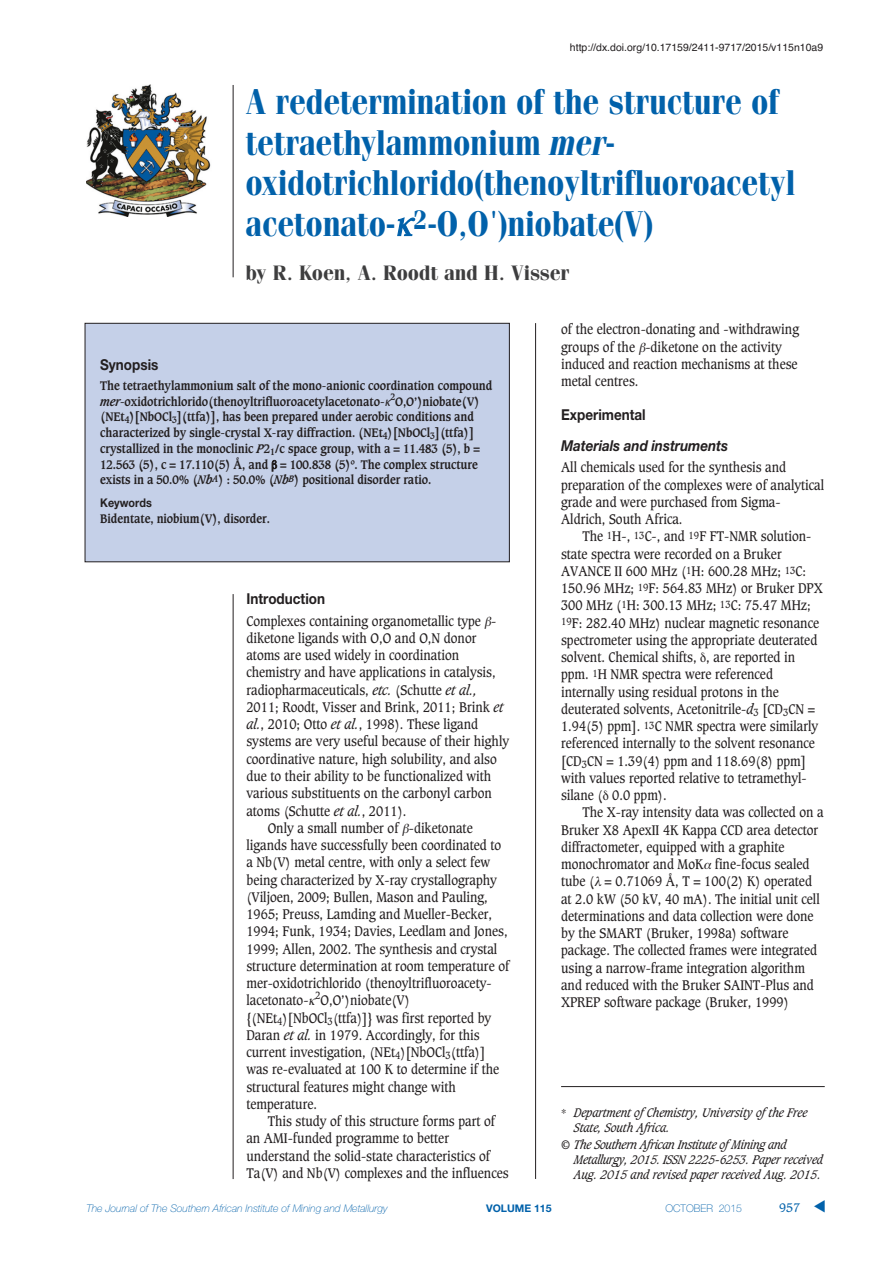
<style>
.page{position:relative;width:893px;height:1263px;background:#fff}
.page>*{position:absolute;margin:0;border:0;box-sizing:border-box;transform-origin:0 0}
.t1{font:36px/40.5px "Cg Fenice Bd";letter-spacing:-.005em;color:#0161aa;scale:.9 1}
.t2{font:21px "Cg Fenice Bd";letter-spacing:-.005em;color:#3e3e3f}
.t3{font:700 15px "Helvetica Neue";color:#231f20;scale:.9 1}
.t4{font:italic 700 15px "Helvetica Neue";letter-spacing:-.005em;color:#231f20;scale:.9 1}
.t5{font:13.5px/17.2px "Caxton";color:#231f20;scale:.9 1}
.t6{font:700 12px/15.8px "Caxton";letter-spacing:-.005em;color:#231f20;scale:.9 1}
.t7{font:italic 12px/15px "Caxton";letter-spacing:-.025em;color:#231f20;scale:.9 1}
.t8{font:italic 12px/15px "Caxton";letter-spacing:-.005em;color:#231f20;scale:.9 1}
.t9{font:700 12px "Helvetica Neue";color:#231f20;scale:.9 1}
.t10{font:12px "Caxton";color:#0161aa}
.t11{font:italic 100 10.5px "Helvetica Neue";color:#0161aa}
.t12{font:10.5px "Helvetica";color:#231f20}
.t13{font:100 10.5px "Helvetica Neue";color:#0161aa}
.t14{font:700 10.5px "Helvetica Neue";color:#0161aa}
.t15{font:10.2px "Caxton";color:#231f20;scale:.9 1}
.t16{font:700 9px "Caxton";color:#231f20;scale:.9 1}
.s1{font-family:"Cg Fenice Bd It"}
.s2{font-style:italic}
.s3{font-family:"Lucida Grande";font-weight:400;font-style:italic}
.s4{font-family:"Times";font-style:normal}
</style>
<div class="page">
<hr style="left:233px;top:85px;width:1px;height:192px;background:#231f20">
<hr style="left:233px;top:594px;width:1px;height:585px;background:#231f20">
<div style="left:85px;top:323px;width:424px;height:239px;background:#c5d0e8"></div>
<div style="left:85px;top:323px;width:425px;height:239px;border:1px solid #231f20"></div>
<hr style="left:561px;top:1086px;width:264px;height:1px;background:#231f20">
<hr style="left:535px;top:323px;width:1px;height:856px;background:#231f20">
<img style="left:87px;top:84px;width:124px;height:132px">
<p class="t12" style="left:570px;top:43px;width:255px">http://dx.doi.org/10.17159/2411-9717/2015/v115n10a9</p>
<h1 class="t1" style="left:245px;top:85px;width:612px">A redetermination of the structure of tetraethylammonium <span class="s1">mer&shy;</span>oxidotrichlorido(thenoyltrifluoroacetyl acetonato- <sup>2</sup>-O,O')niobate(V)</h1>
<h2 class="t2" style="left:245px;top:265px;width:325px">by R. Koen, A. Roodt and H. Visser</h2>
<p class="t3" style="left:100px;top:359px;width:66px">Synopsis</p>
<p class="t6" style="left:100px;top:379px;width:437px">The tetraethylammonium salt of the mono-anionic coordination compound <span class="s2">mer</span>-oxidotrichlorido(thenoyltrifluoroacetylacetonato-<span class="s3">κ</span> O,O’)niobate(V)</p>
<p class="t16" style="left:390px;top:392px;width:7px">2</p>
<p class="t6" style="left:100px;top:410px;width:423px">(NEt<sub>4</sub>)[NbOCl<sub>3</sub>](ttfa)], has been prepared under aerobic conditions and characterized by single-crystal X-ray diffraction. (NEt<sub>4</sub>)[NbOCl<sub>3</sub>](ttfa)] crystallized in the monoclinic <span class="s2">P</span>2<sub>1</sub>/c space group, with a = 11.483 (5), b = 12.563 (5), c = 17.110(5) Å, and = 100.838 (5)º. The complex structure exists in a 50.0% (<span class="s2">Nb</span><sup>A</sup>) : 50.0% (<span class="s2">Nb</span><sup>B</sup>) positional disorder ratio.</p>
<p class="t9" style="left:100px;top:498px;width:59px">Keywords</p>
<p class="t6" style="left:100px;top:512px;width:190px">Bidentate, niobium(V), disorder.</p>
<p class="t3" style="left:246px;top:593px;width:89px">Introduction</p>
<p class="t5" style="left:246px;top:613px;width:279px">Complexes containing organometallic type -</p>
<p class="t5" style="left:246px;top:630px;width:257px">diketone ligands with O,O and O,N donor</p>
<p class="t5" style="left:246px;top:648px;width:238px">atoms are used widely in coordination</p>
<p class="t5" style="left:246px;top:665px;width:278px">chemistry and have applications in catalysis,</p>
<p class="t5" style="left:246px;top:682px;width:258px">radiopharmaceuticals, <span class="s2">etc.</span> (Schutte <span class="s2">et al.,</span></p>
<p class="t5" style="left:246px;top:699px;width:287px">2011; Roodt, Visser and Brink, 2011; Brink <span class="s2">et</span></p>
<p class="t5" style="left:246px;top:717px;width:259px"><span class="s2">al.</span>, 2010; Otto <span class="s2">et al.</span>, 1998). These ligand</p>
<p class="t5" style="left:246px;top:734px;width:293px">systems are very useful because of their highly</p>
<p class="t5" style="left:246px;top:751px;width:280px">coordinative nature, high solubility, and also</p>
<p class="t5" style="left:246px;top:768px;width:274px">due to their ability to be functionalized with</p>
<p class="t5" style="left:246px;top:786px;width:274px">various substituents on the carbonyl carbon</p>
<p class="t5" style="left:246px;top:803px;width:179px">atoms (Schutte <span class="s2">et al.</span>, 2011).</p>
<p class="t5" style="left:268px;top:820px;width:229px">Only a small number of -diketonate</p>
<p class="t5" style="left:246px;top:837px;width:285px">ligands have successfully been coordinated to</p>
<p class="t5" style="left:246px;top:855px;width:272px">a Nb(V) metal centre, with only a select few</p>
<p class="t5" style="left:246px;top:872px;width:280px">being characterized by X-ray crystallography</p>
<p class="t5" style="left:246px;top:889px;width:270px">(Viljoen, 2009; Bullen, Mason and Pauling,</p>
<p class="t5" style="left:246px;top:906px;width:274px">1965; Preuss, Lamding and Mueller-Becker,</p>
<p class="t5" style="left:246px;top:924px;width:292px">1994; Funk, 1934; Davies, Leedlam and Jones,</p>
<p class="t5" style="left:246px;top:941px;width:280px">1999; Allen, 2002. The synthesis and crystal</p>
<p class="t5" style="left:246px;top:958px;width:294px">structure determination at room temperature of</p>
<p class="t5" style="left:246px;top:975px;width:274px">mer-oxidotrichlorido (thenoyltrifluoroacety-</p>
<p class="t5" style="left:246px;top:993px;width:70px">lacetonato-</p>
<p class="t15" style="left:315px;top:990px;width:8px">2</p>
<p class="t5" style="left:246px;top:993px;width:282px;text-indent:74px">O,O’)niobate(V) {(NEt<sub>4</sub>)[NbOCl<sub>3</sub>(ttfa)]} was first reported by Daran <span class="s2">et al.</span> in 1979. Accordingly, for this current investigation, (NEt<sub>4</sub>)[NbOCl<sub>3</sub>(ttfa)] was re-evaluated at 100 K to determine if the structural features might change with temperature.</p>
<p class="t5" style="left:246px;top:1113px;width:293px;text-indent:21px">This study of this structure forms part of an AMI-funded programme to better understand the solid-state characteristics of Ta(V) and Nb(V) complexes and the influences</p>
<p class="t5" style="left:561px;top:322px;width:266px">of the electron-donating and -withdrawing groups of the -diketone on the activity induced and reaction mechanisms at these metal centres.</p>
<p class="t3" style="left:561px;top:409px;width:96px">Experimental</p>
<p class="t4" style="left:561px;top:440px;width:187px">Materials and instruments</p>
<p class="t5" style="left:561px;top:460px;width:294px">All chemicals used for the synthesis and preparation of the complexes were of analytical grade and were purchased from Sigma-Aldrich, South Africa.</p>
<p class="t5" style="left:561px;top:529px;width:292px;text-indent:21px">The <sup>1</sup>H-, <sup>13</sup>C-, and <sup>19</sup>F FT-NMR solution&shy;state spectra were recorded on a Bruker AVANCE II 600 MHz (<sup>1</sup>H: 600.28 MHz; <sup>13</sup>C:<br>150.96 MHz; <sup>19</sup>F: 564.83 MHz) or Bruker DPX 300 MHz (<sup>1</sup>H: 300.13 MHz; <sup>13</sup>C: 75.47 MHz; <sup>19</sup>F: 282.40 MHz) nuclear magnetic resonance spectrometer using the appropriate deuterated solvent. Chemical shifts, , are reported in ppm. <sup>1</sup>H NMR spectra were referenced internally using residual protons in the deuterated solvents, Acetonitrile-<span class="s2">d</span><sub>3</sub> [CD<sub>3</sub>CN = 1.94(5) ppm]. <sup>13</sup>C NMR spectra were similarly referenced internally to the solvent resonance [CD<sub>3</sub>CN = 1.39(4) ppm and 118.69(8) ppm] with values reported relative to tetramethyl&shy;silane ( 0.0 ppm).</p>
<p class="t5" style="left:561px;top:805px;width:293px;text-indent:21px">The X-ray intensity data was collected on a Bruker X8 ApexII 4K Kappa CCD area detector diffractometer, equipped with a graphite monochromator and MoK fine-focus sealed tube ( = 0.71069 Å, T = 100(2) K) operated at 2.0 kW (50 kV, 40 mA). The initial unit cell determinations and data collection were done by the SMART (Bruker, 1998a) software package. The collected frames were integrated using a narrow-frame integration algorithm and reduced with the Bruker SAINT-Plus and XPREP software package (Bruker, 1999)</p>
<p class="t8" style="left:574px;top:1105px;width:261px;text-indent:-13px"><span class="s4">*</span> Department ofChemistry, University ofthe Free<br>State, South Africa.</p>
<p class="t7" style="left:574px;top:1138px;width:279px;text-indent:-13px">© The Southern African Institute ofMining and<br>Metallurgy, 2015. ISSN 2225-6253. Paper received<br>Aug. 2015 and revised paper received Aug. 2015.</p>
<p class="t11" style="left:86px;top:1204px;width:303px">The Journal of The Southern African Institute of Mining and Metallurgy</p>
<p class="t14" style="left:486px;top:1204px;width:67px">VOLUME 115</p>
<p class="t13" style="left:665px;top:1204px;width:78px">OCTOBER 2015</p>
<p class="t10" style="left:779px;top:1202px;width:23px">957</p>
</div>
